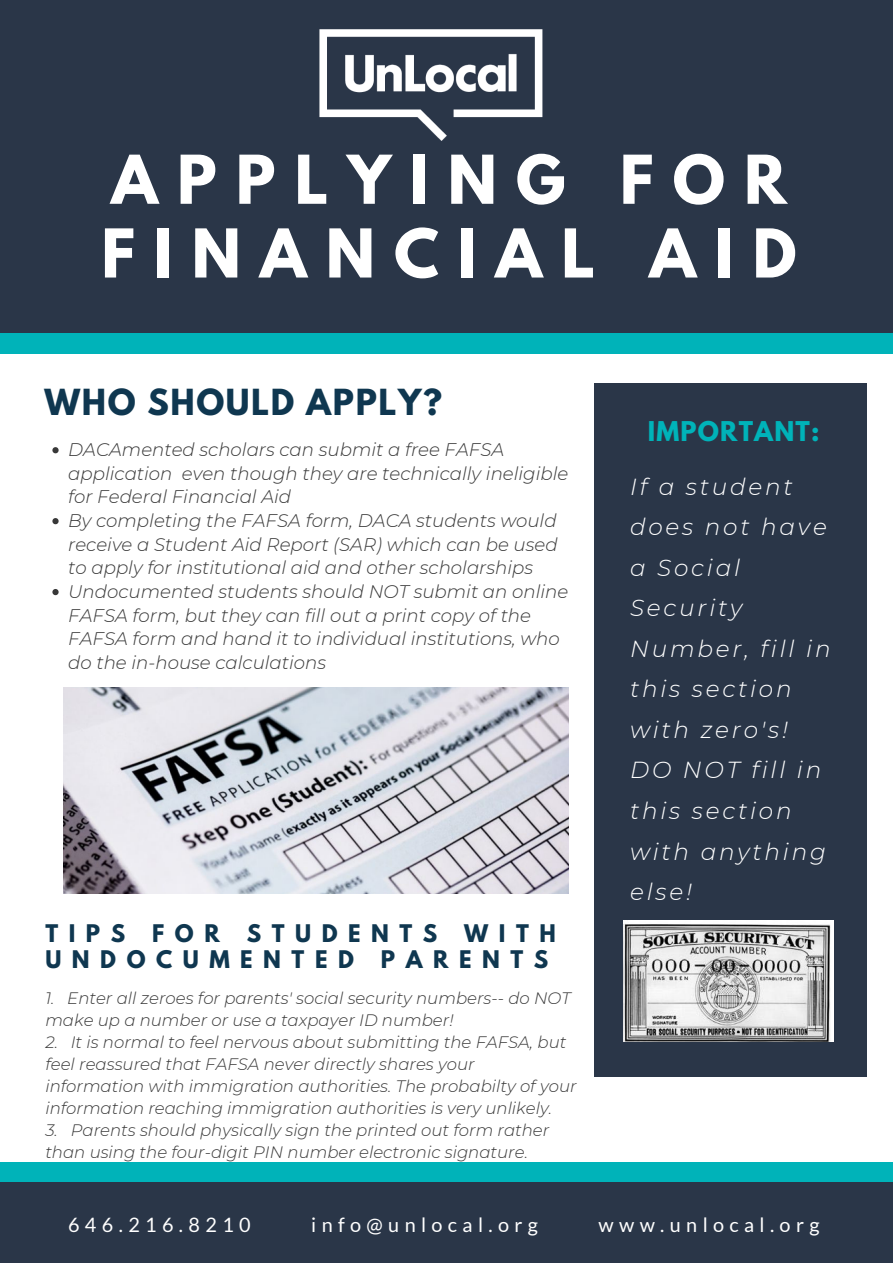
<style>
.page{position:relative;width:893px;height:1263px;background:#fff}
.page>*{position:absolute;margin:0;border:0;box-sizing:border-box;transform-origin:0 0}
.t1{font:700 59.62px/73.7px "League Spartan";letter-spacing:.32em;color:#fff}
.t2{font:700 31.88px "League Spartan";letter-spacing:.05em;color:#0f3750}
.t3{font:700 24.15px "League Spartan";letter-spacing:.05em;color:#00b3b9}
.t4{font:italic 300 23.17px/40.5px "Montserrat";letter-spacing:.12em;color:#fff}
.t5{font:700 21.52px "League Spartan";letter-spacing:.49em;color:#0f3750}
.t6{font:19.88px "Lato";letter-spacing:.27em;color:#fff}
.t7{font:italic 300 18.23px/23.6px "Montserrat";color:#383838}
.t8{font:italic 300 16.58px/22px "Montserrat";color:#383838}
</style>
<div class="page">
<div style="left:0;top:0;width:893px;height:343px;background:#2a3648"></div>
<div style="left:0;top:334px;width:893px;height:19px;background:#00b3b9"></div>
<svg style="left:52px;top:447px;width:7px;height:6px"></svg>
<svg style="left:52px;top:518px;width:7px;height:6px"></svg>
<svg style="left:52px;top:589px;width:7px;height:6px"></svg>
<img style="left:64px;top:687px;width:504px;height:207px">
<div style="left:595px;top:383px;width:271px;height:694px;background:#2a3648"></div>
<img style="left:319px;top:29px;width:224px;height:112px">
<div style="left:0;top:1162px;width:893px;height:101px;background:#2a3648"></div>
<div style="left:0;top:1162px;width:893px;height:19px;background:#00b3b9"></div>
<img style="left:624px;top:920px;width:210px;height:121px">
<h1 class="t1" style="left:101px;top:151px;width:696px">APPLYING FOR<br>FINANCIAL AID</h1>
<h2 class="t2" style="left:45px;top:386px;width:399px">WHO SHOULD APPLY?</h2>
<p class="t7" style="left:68px;top:438px;width:502px">DACAmented scholars can submit a free FAFSA application even though they are technically ineligible for Federal Financial Aid<br>By completing the FAFSA form, DACA students would receive a Student Aid Report (SAR) which can be used to apply for institutional aid and other scholarships Undocumented students should NOT submit an online FAFSA form, but they can fill out a print copy of the FAFSA form and hand it to individual institutions, who do the in-house calculations</p>
<p class="t5" style="left:45px;top:922px;width:81px">TIPS</p>
<p class="t5" style="left:152px;top:922px;width:69px">FOR</p>
<p class="t5" style="left:247px;top:922px;width:192px">STUDENTS</p>
<p class="t5" style="left:464px;top:922px;width:93px">WITH</p>
<p class="t5" style="left:45px;top:949px;width:310px">UNDOCUMENTED</p>
<p class="t5" style="left:381px;top:949px;width:169px">PARENTS</p>
<p class="t8" style="left:45px;top:987px;width:527px">1. Enter all zeroes for parents' social security numbers-- do NOT make up a number or use a taxpayer ID number!</p>
<p class="t8" style="left:45px;top:1031px;width:533px">2. It is normal to feel nervous about submitting the FAFSA, but feel reassured that FAFSA never directly shares your information with immigration authorities. The probabilty of your information reaching immigration authorities is very unlikely.</p>
<p class="t8" style="left:45px;top:1119px;width:505px">3. Parents should physically sign the printed out form rather than using the four-digit PIN number electronic signature.</p>
<h3 class="t3" style="left:648px;top:420px;width:173px">IMPORTANT:</h3>
<h3 class="t4" style="left:630px;top:466px;width:202px">If a student does not have a Social<br>Security<br>Number, fill in this section with zero's!<br>DO NOT fill in this section with anything else!</h3>
<p class="t6" style="left:68px;top:1212px;width:184px">646.216.8210</p>
<p class="t6" style="left:311px;top:1212px;width:228px">info@unlocal.org</p>
<p class="t6" style="left:598px;top:1212px;width:222px">www.unlocal.org</p>
</div>
